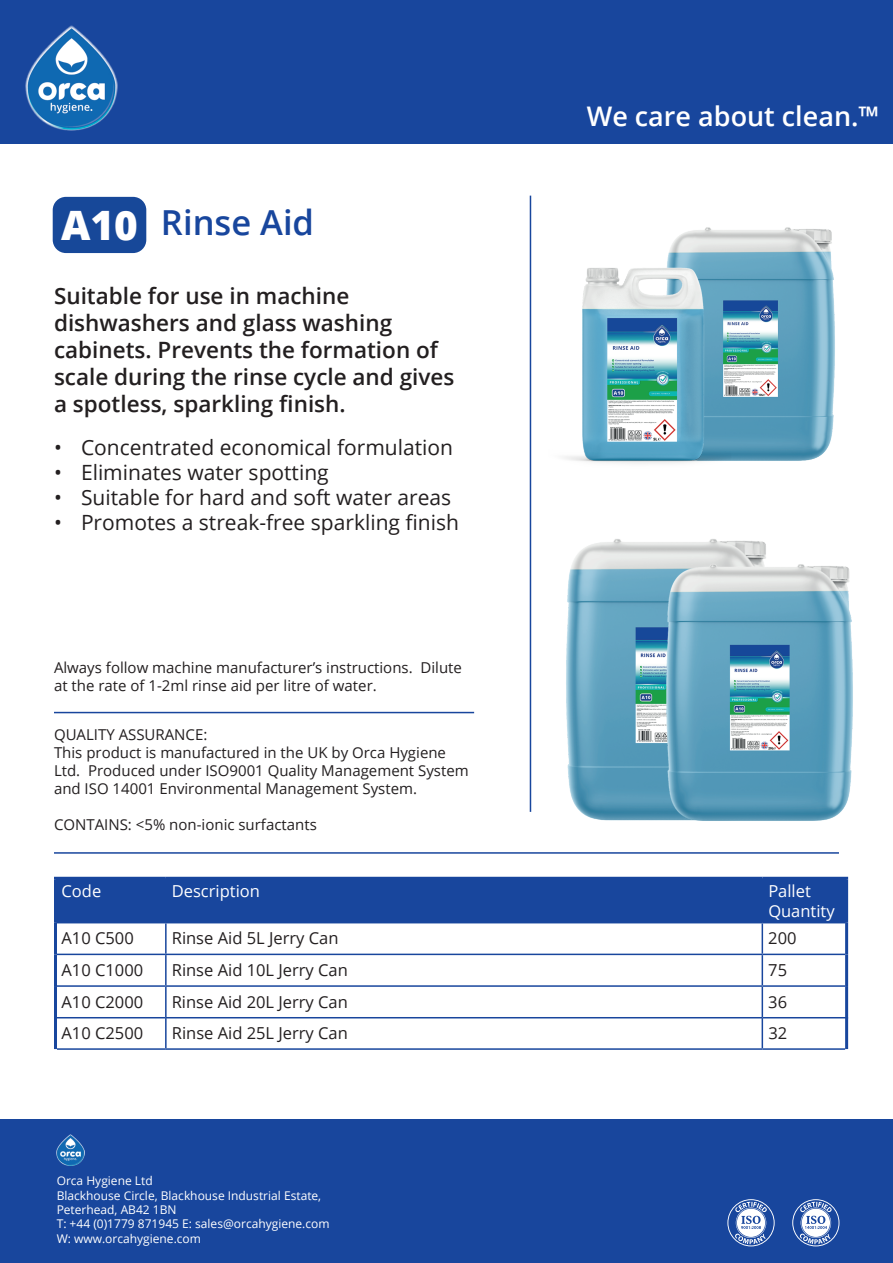
<style>
.page{position:relative;width:893px;height:1263px;background:#fff}
.page>*{position:absolute;margin:0;border:0;box-sizing:border-box;transform-origin:0 0}
.t1{font:800 40.5px "Open Sans";color:#fff}
.t2{font:600 34.5px "Open Sans";color:#18469d}
.t3{font:600 27px "Open Sans";color:#fff}
.t4{font:600 22.5px/27px "Open Sans";color:#231f20}
.t5{font:21px "Open Sans";color:#231f20}
.t6{font:16.5px "Open Sans";color:#231f20}
.t7{font:16.5px/19.8px "Open Sans";color:#fff}
.t8{font:15px/18px "Open Sans";color:#231f20}
.t9{font:12px/14.4px "Open Sans";color:#fff}
</style>
<div class="page">
<div style="left:0;top:0;width:893px;height:144px;background:#18469d"></div>
<div style="left:0;top:1119px;width:893px;height:144px;background:#18469d"></div>
<img style="left:26px;top:26px;width:92px;height:104px">
<div style="left:57px;top:880px;width:788px;height:42px;background:#18469d"></div>
<hr style="left:54px;top:877px;width:112px;height:3px;background:#18469d">
<hr style="left:54px;top:880px;width:3px;height:43px;background:#18469d">
<hr style="left:166px;top:877px;width:596px;height:3px;background:#18469d">
<hr style="left:762px;top:877px;width:86px;height:3px;background:#18469d">
<hr style="left:845px;top:880px;width:3px;height:43px;background:#18469d">
<hr style="left:54px;top:923px;width:3px;height:31px;background:#18469d">
<hr style="left:845px;top:923px;width:3px;height:31px;background:#18469d">
<hr style="left:54px;top:954px;width:3px;height:32px;background:#18469d">
<hr style="left:845px;top:954px;width:3px;height:32px;background:#18469d">
<hr style="left:54px;top:986px;width:3px;height:31px;background:#18469d">
<hr style="left:845px;top:986px;width:3px;height:31px;background:#18469d">
<hr style="left:165px;top:880px;width:2px;height:42px;background:#18469d">
<hr style="left:762px;top:880px;width:1px;height:42px;background:#18469d">
<hr style="left:57px;top:922px;width:109px;height:1px;background:#18469d">
<hr style="left:166px;top:922px;width:596px;height:1px;background:#18469d">
<hr style="left:165px;top:923px;width:2px;height:31px;background:#18469d">
<hr style="left:762px;top:922px;width:83px;height:1px;background:#18469d">
<hr style="left:762px;top:923px;width:1px;height:31px;background:#18469d">
<hr style="left:57px;top:954px;width:109px;height:1px;background:#18469d">
<hr style="left:166px;top:954px;width:596px;height:1px;background:#18469d">
<hr style="left:165px;top:955px;width:2px;height:30px;background:#18469d">
<hr style="left:762px;top:954px;width:83px;height:1px;background:#18469d">
<hr style="left:762px;top:955px;width:1px;height:30px;background:#18469d">
<hr style="left:57px;top:985px;width:109px;height:2px;background:#18469d">
<hr style="left:166px;top:985px;width:596px;height:2px;background:#18469d">
<hr style="left:165px;top:987px;width:2px;height:30px;background:#18469d">
<hr style="left:762px;top:985px;width:83px;height:2px;background:#18469d">
<hr style="left:762px;top:987px;width:1px;height:30px;background:#18469d">
<hr style="left:54px;top:1017px;width:112px;height:1px;background:#18469d">
<hr style="left:166px;top:1017px;width:596px;height:1px;background:#18469d">
<hr style="left:762px;top:1017px;width:86px;height:1px;background:#18469d">
<hr style="left:54px;top:1017px;width:3px;height:32px;background:#18469d">
<hr style="left:845px;top:1017px;width:3px;height:32px;background:#18469d">
<hr style="left:165px;top:1018px;width:2px;height:30px;background:#18469d">
<hr style="left:762px;top:1018px;width:1px;height:30px;background:#18469d">
<hr style="left:57px;top:1048px;width:109px;height:2px;background:#18469d">
<hr style="left:166px;top:1048px;width:596px;height:2px;background:#18469d">
<hr style="left:762px;top:1048px;width:83px;height:2px;background:#18469d">
<img style="left:57px;top:1134px;width:27px;height:32px">
<hr style="left:54px;top:852px;width:785px;height:2px;background:#18469d">
<svg style="left:792px;top:1199px;width:47px;height:47px"></svg>
<svg style="left:727px;top:1199px;width:48px;height:47px"></svg>
<hr style="left:530px;top:196px;width:1px;height:616px;background:#18469d">
<img style="left:673px;top:227px;width:162px;height:234px">
<div style="left:50px;top:194px;width:99px;height:62px;background:#174899;border-radius:16px"></div>
<div style="left:47px;top:191px;width:105px;height:68px;border:5px solid #fff;border-radius:16px"></div>
<hr style="left:54px;top:712px;width:420px;height:1px;background:#18469d">
<img style="left:529px;top:243px;width:229px;height:235px">
<img style="left:529px;top:518px;width:208px;height:303px">
<img style="left:604px;top:541px;width:249px;height:280px">
<h1 class="t1" style="left:61px;top:195px;width:78px">A10</h1>
<h2 class="t2" style="left:161px;top:199px;width:155px">Rinse Aid</h2>
<h3 class="t4" style="left:54px;top:281px;width:402px">Suitable for use in machine dishwashers and glass washing cabinets. Prevents the formation of scale during the rinse cycle and gives a spotless, sparkling finish.</h3>
<h3 class="t5" style="left:54px;top:433px;width:401px">• Concentrated economical formulation</h3>
<h3 class="t5" style="left:54px;top:458px;width:276px">• Eliminates water spotting</h3>
<h3 class="t5" style="left:54px;top:483px;width:399px">• Suitable for hard and soft water areas</h3>
<h3 class="t5" style="left:54px;top:508px;width:407px">• Promotes a streak-free sparkling finish</h3>
<p class="t8" style="left:54px;top:658px;width:409px">Always follow machine manufacturer’s instructions. Dilute at the rate of 1-2ml rinse aid per litre of water.</p>
<p class="t8" style="left:54px;top:725px;width:416px">QUALITY ASSURANCE:<br>This product is manufactured in the UK by Orca Hygiene Ltd. Produced under ISO9001 Quality Management System and ISO 14001 Environmental Management System.</p>
<p class="t8" style="left:54px;top:815px;width:264px">CONTAINS: &lt;5% non-ionic surfactants</p>
<h3 class="t3" style="left:587px;top:98px;width:294px">We care about clean.™</h3>
<p class="t7" style="left:62px;top:880px;width:41px">Code</p>
<p class="t7" style="left:172px;top:880px;width:90px">Description</p>
<p class="t7" style="left:768px;top:880px;width:68px">Pallet<br>Quantity</p>
<p class="t6" style="left:61px;top:927px;width:74px">A10 C500</p>
<p class="t6" style="left:172px;top:927px;width:168px">Rinse Aid 5L Jerry Can</p>
<p class="t6" style="left:768px;top:927px;width:30px">200</p>
<p class="t6" style="left:61px;top:959px;width:83px">A10 C1000</p>
<p class="t6" style="left:172px;top:959px;width:178px">Rinse Aid 10L Jerry Can</p>
<p class="t6" style="left:768px;top:959px;width:20px">75</p>
<p class="t6" style="left:61px;top:990px;width:83px">A10 C2000</p>
<p class="t6" style="left:172px;top:990px;width:178px">Rinse Aid 20L Jerry Can</p>
<p class="t6" style="left:768px;top:990px;width:20px">36</p>
<p class="t6" style="left:62px;top:1022px;width:83px">A10 C2500</p>
<p class="t6" style="left:172px;top:1022px;width:178px">Rinse Aid 25L Jerry Can</p>
<p class="t6" style="left:768px;top:1022px;width:20px">32</p>
<p class="t9" style="left:57px;top:1173px;width:274px">Orca Hygiene Ltd<br>Blackhouse Circle, Blackhouse Industrial Estate,<br>Peterhead, AB42 1BN<br>T: +44 (0)1779 871945 E: sales@orcahygiene.com<br>W: www.orcahygiene.com</p>
</div>
